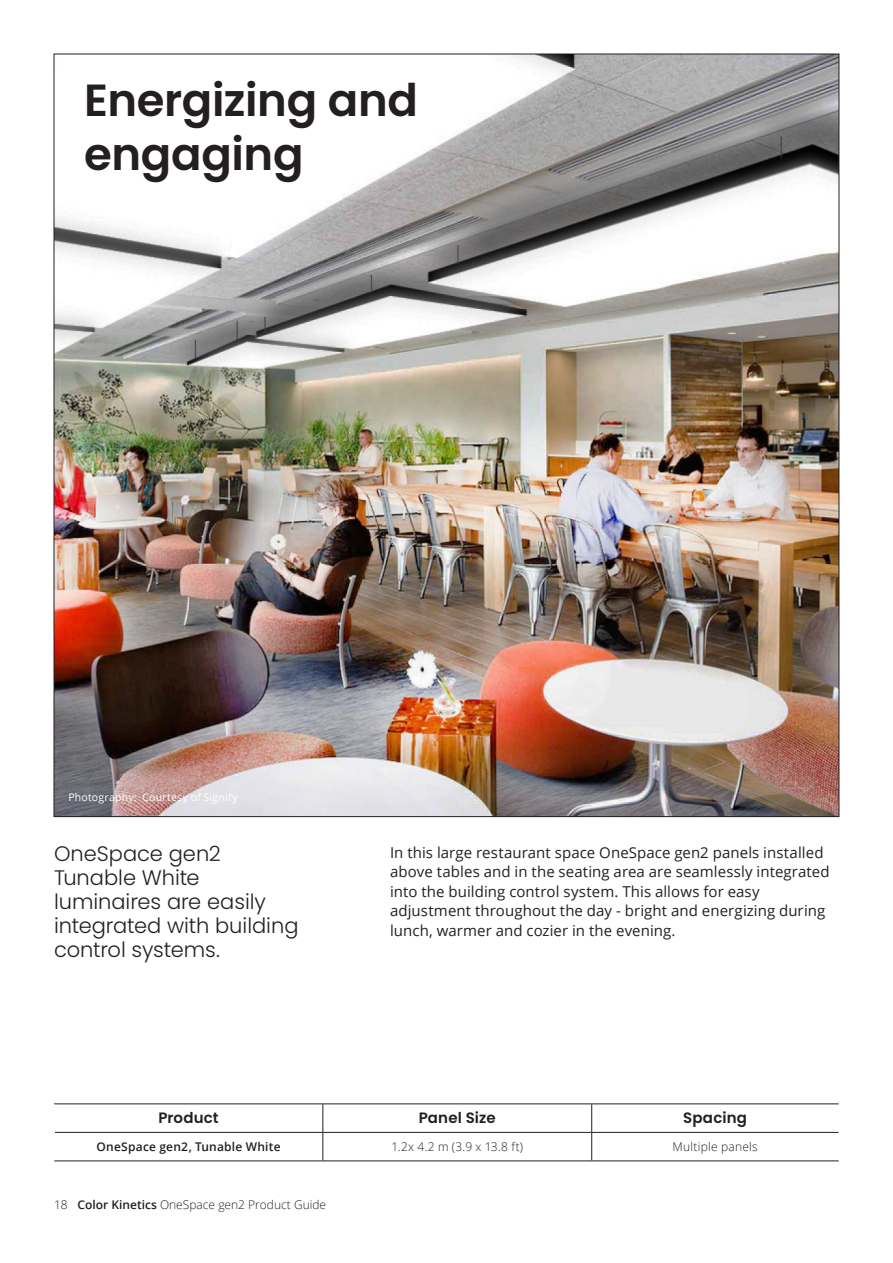
<style>
.page{position:relative;width:893px;height:1263px;background:#fff}
.page>*{position:absolute;margin:0;border:0;box-sizing:border-box;transform-origin:0 0}
.Showcase_heading{font:600 45px/54px "Poppins";letter-spacing:-.01em;color:#231f20}
.Showcase_Intro_Paragraph{font:300 21px/24px "Poppins";color:#231f20}
.Body_Copy{font:15px/19.5px "Open Sans";letter-spacing:.005em;color:#231f20}
.Body_copy_for_tables{font:600 15px "Poppins";letter-spacing:.01em;color:#231f20}
.Body_Copy-2{font:300 12px "Open Sans";color:#231f20}
.Body_Copy-3{font:600 12px "Open Sans";letter-spacing:.02em;color:#231f20}
.Body_Copy-4{font:300 12px "Open Sans";letter-spacing:.02em;color:#231f20}
._01_Body_Copy{font:10.5px "Open Sans";letter-spacing:.02em;color:#fff}
.s1{font-weight:600}
</style>
<div class="page">
<img style="left:56px;top:56px;width:781px;height:759px">
<hr style="left:54px;top:1103px;width:269px;height:1px;background:#231f20">
<hr style="left:323px;top:1103px;width:269px;height:1px;background:#231f20">
<hr style="left:55px;top:1132px;width:268px;height:1px;background:#231f20">
<hr style="left:323px;top:1132px;width:269px;height:1px;background:#231f20">
<svg style="left:322px;top:1104px;width:1px;height:56px"></svg>
<svg style="left:591px;top:1104px;width:1px;height:56px"></svg>
<hr style="left:54px;top:1160px;width:269px;height:1px;background:#231f20">
<hr style="left:323px;top:1160px;width:269px;height:1px;background:#231f20">
<hr style="left:592px;top:1160px;width:247px;height:1px;background:#231f20">
<hr style="left:592px;top:1103px;width:247px;height:1px;background:#231f20">
<hr style="left:592px;top:1132px;width:247px;height:1px;background:#231f20">
<p class="Showcase_heading" style="left:84px;top:73px;width:336px">Energizing and engaging</p>
<p class="_01_Body_Copy" style="left:68px;top:790px;width:171px">Photography: Courtesy of Signify</p>
<p class="Showcase_Intro_Paragraph" style="left:54px;top:842px;width:246px">OneSpace gen2<br>Tunable White luminaires are easily integrated with building control systems.</p>
<p class="Body_Copy" style="left:390px;top:842px;width:441px">In this large restaurant space OneSpace gen2 panels installed above tables and in the seating area are seamlessly integrated into the building control system. This allows for easy adjustment throughout the day - bright and energizing during lunch, warmer and cozier in the evening.</p>
<p class="Body_copy_for_tables" style="left:158px;top:1109px;width:62px">Product</p>
<p class="Body_copy_for_tables" style="left:419px;top:1109px;width:78px">Panel Size</p>
<p class="Body_copy_for_tables" style="left:683px;top:1109px;width:65px">Spacing</p>
<p class="Body_Copy-3" style="left:96px;top:1139px;width:186px">OneSpace gen2, Tunable White</p>
<p class="Body_Copy-2" style="left:391px;top:1139px;width:133px">1.2x 4.2 m (3.9 x 13.8 ft)</p>
<p class="Body_Copy-4" style="left:673px;top:1139px;width:87px">Multiple panels</p>
<p class="Body_Copy-2" style="left:54px;top:1197px;width:15px">18</p>
<p class="Body_Copy-2" style="left:78px;top:1197px;width:250px"><span class="s1">Color Kinetics</span> OneSpace gen2 Product Guide</p>
</div>
